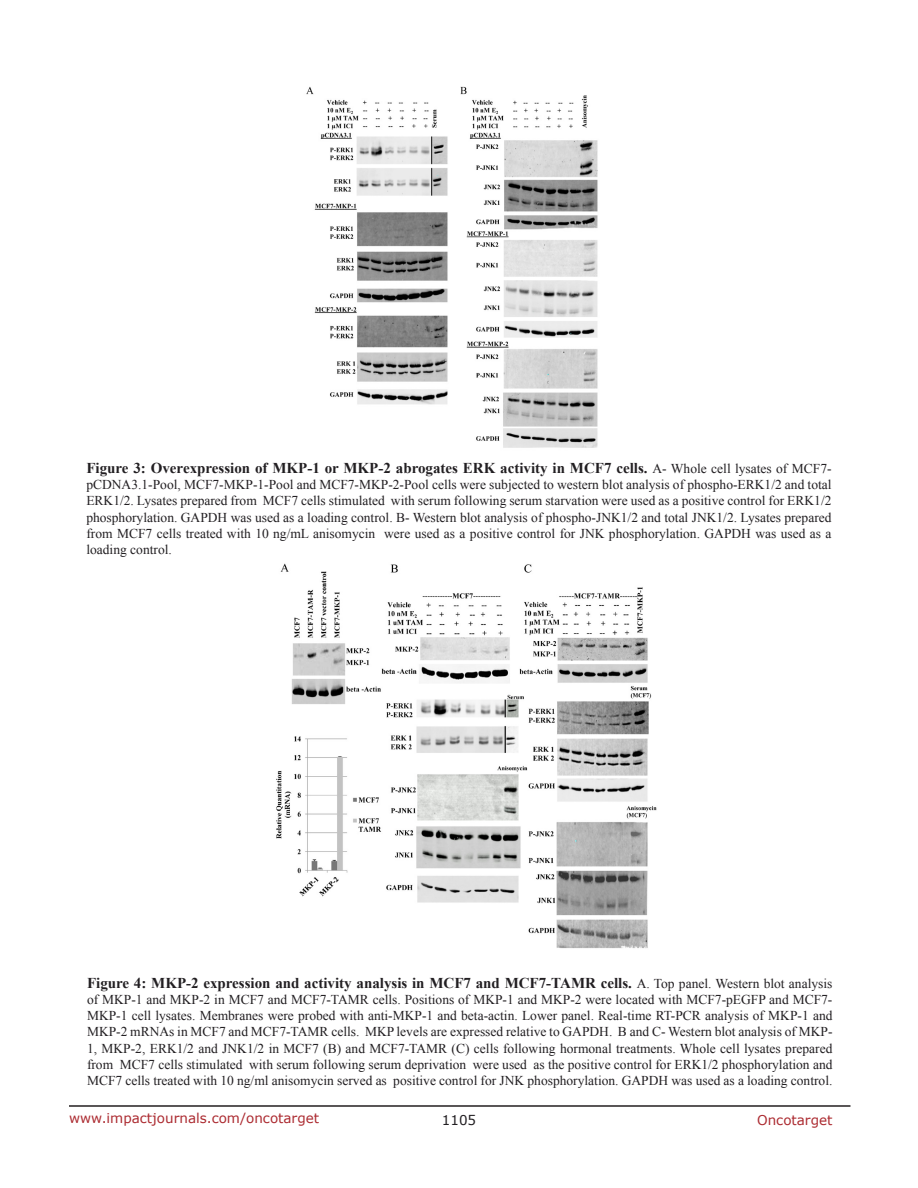
<style>
.page{position:relative;width:918px;height:1188px;background:#fff}
.page>*{position:absolute;margin:0;border:0;box-sizing:border-box;transform-origin:0 0}
.FigureText{font:700 15px "Times New Roman";color:#221f22}
.FigureText-2{font:13.5px/16.2px "Times New Roman";color:#221f22;text-align:justify}
.t1{font:13.5px "Verdana";color:#ac2b31}
.t2{font:13.5px "Verdana";color:#221f22}
.s1{font-weight:400;font-size:13.5px}
</style>
<div class="page">
<hr style="left:69px;top:1105px;width:781px;height:2px;background:#231f20">
<img style="left:306px;top:86px;width:292px;height:362px">
<img style="left:276px;top:563px;width:381px;height:386px">
<p class="FigureText" style="left:86px;top:457px;width:747px">Figure 3: Overexpression of MKP-1 or MKP-2 abrogates ERK activity in MCF7 cells. <span class="s1">A- Whole cell lysates of MCF7-</span></p>
<p class="FigureText-2" style="left:86px;top:476px;width:747px">pCDNA3.1-Pool, MCF7-MKP-1-Pool and MCF7-MKP-2-Pool cells were subjected to western blot analysis of phospho-ERK1/2 and total ERK1/2. Lysates prepared from MCF7 cells stimulated with serum following serum starvation were used as a positive control for ERK1/2 phosphorylation. GAPDH was used as a loading control. B- Western blot analysis of phospho-JNK1/2 and total JNK1/2. Lysates prepared from MCF7 cells treated with 10 ng/mL anisomycin were used as a positive control for JNK phosphorylation. GAPDH was used as a loading control.</p>
<p class="FigureText" style="left:87px;top:972px;width:747px">Figure 4: MKP-2 expression and activity analysis in MCF7 and MCF7-TAMR cells. <span class="s1">A. Top panel. Western blot analysis</span></p>
<p class="FigureText-2" style="left:87px;top:991px;width:747px">of MKP-1 and MKP-2 in MCF7 and MCF7-TAMR cells. Positions of MKP-1 and MKP-2 were located with MCF7-pEGFP and MCF7- MKP-1 cell lysates. Membranes were probed with anti-MKP-1 and beta-actin. Lower panel. Real-time RT-PCR analysis of MKP-1 and MKP-2 mRNAs in MCF7 and MCF7-TAMR cells. MKP levels are expressed relative to GAPDH. B and C- Western blot analysis of MKP-1, MKP-2, ERK1/2 and JNK1/2 in MCF7 (B) and MCF7-TAMR (C) cells following hormonal treatments. Whole cell lysates prepared from MCF7 cells stimulated with serum following serum deprivation were used as the positive control for ERK1/2 phosphorylation and MCF7 cells treated with 10 ng/ml anisomycin served as positive control for JNK phosphorylation. GAPDH was used as a loading control.</p>
<p class="t1" style="left:69px;top:1109px;width:252px">www.impactjournals.com/oncotarget</p>
<p class="t2" style="left:442px;top:1111px;width:36px">1105</p>
<p class="t1" style="left:757px;top:1111px;width:77px">Oncotarget</p>
</div>
